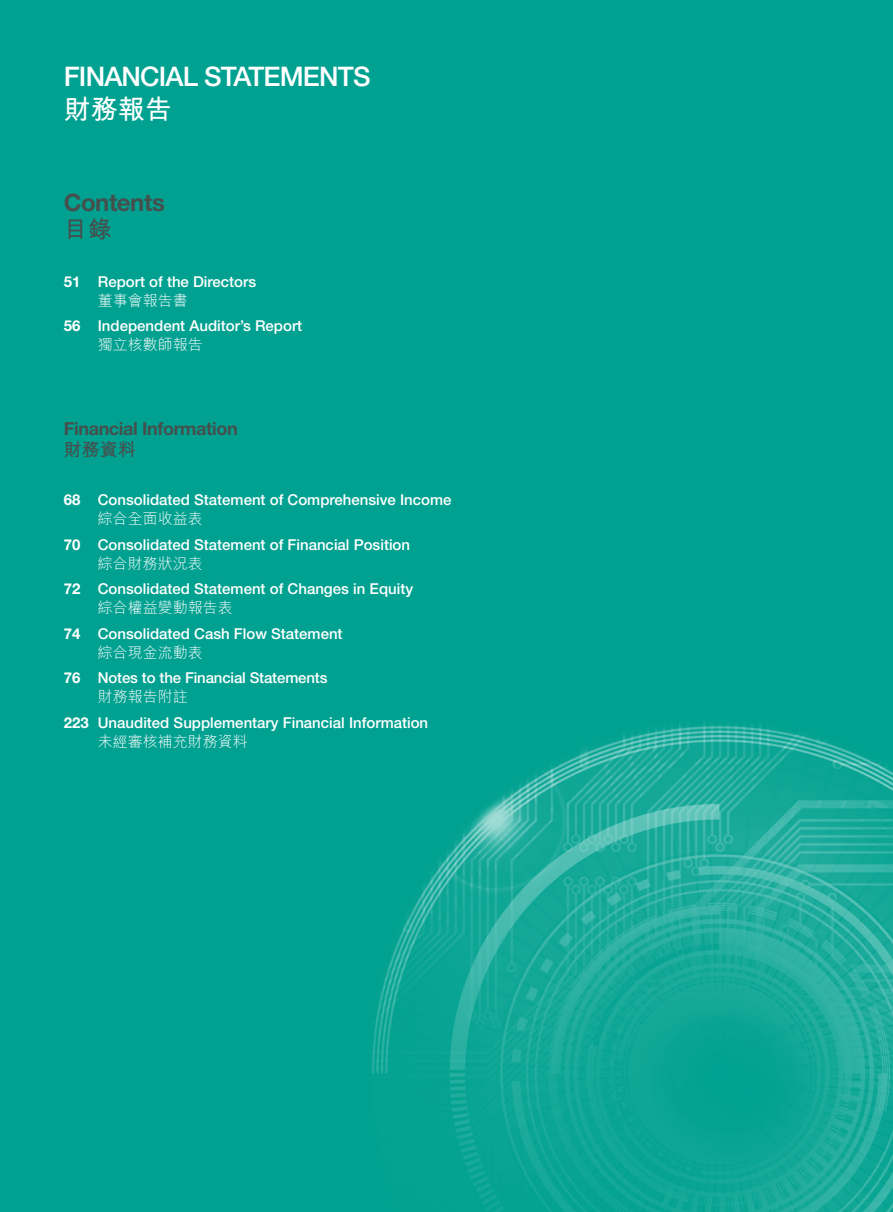
<style>
.page{position:relative;width:893px;height:1212px;background:#fff}
.page>*{position:absolute;margin:0;border:0;box-sizing:border-box;transform-origin:0 0}
.t1{font:500 27px "Helvetica Neue LT Std";letter-spacing:-.03em;color:#fff}
.t2{font:700 27px "M Hei HK";color:#fff}
.t3{font:700 24px "Helvetica Neue LT Std";letter-spacing:-.02em;color:#45504e}
.t4{font:700 24px "M Hei HK";color:#45504e}
.t5{font:700 18px "Helvetica Neue LT Std";letter-spacing:-.02em;color:#45504e}
.t6{font:700 18px "M Hei HK";color:#45504e}
.t7{font:500 15px "Helvetica Neue LT Std";color:#fff}
.t8{font:300 15px "M Hei HK";color:#fff}
.t9{font:700 15px "Helvetica Neue LT Std";color:#fff}
</style>
<div class="page">
<img style="left:0;top:0;width:893px;height:1212px">
<h1 class="t1" style="left:64px;top:60px;width:308px">FINANCIAL STATEMENTS</h1>
<h1 class="t2" style="left:64px;top:90px;width:109px">財務報告</h1>
<h2 class="t3" style="left:64px;top:188px;width:103px">Contents</h2>
<h2 class="t4" style="left:64px;top:212px;width:49px">目錄</h2>
<p class="t9" style="left:64px;top:272px;width:18px">51</p>
<p class="t9" style="left:64px;top:317px;width:18px">56</p>
<p class="t7" style="left:98px;top:272px;width:160px">Report of the Directors</p>
<p class="t8" style="left:98px;top:290px;width:91px">董事會報告書</p>
<p class="t7" style="left:98px;top:317px;width:206px">Independent Auditor’s Report</p>
<p class="t8" style="left:98px;top:334px;width:107px">獨立核數師報告</p>
<p class="t5" style="left:64px;top:417px;width:176px">Financial Information</p>
<p class="t6" style="left:64px;top:436px;width:73px">財務資料</p>
<p class="t9" style="left:64px;top:491px;width:18px">68</p>
<p class="t9" style="left:64px;top:535px;width:18px">70</p>
<p class="t9" style="left:64px;top:580px;width:18px">72</p>
<p class="t9" style="left:64px;top:624px;width:18px">74</p>
<p class="t9" style="left:64px;top:669px;width:18px">76</p>
<p class="t9" style="left:64px;top:713px;width:27px">223</p>
<p class="t7" style="left:98px;top:491px;width:355px">Consolidated Statement of Comprehensive Income</p>
<p class="t8" style="left:98px;top:508px;width:107px">綜合全面收益表</p>
<p class="t7" style="left:98px;top:535px;width:314px">Consolidated Statement of Financial Position</p>
<p class="t8" style="left:98px;top:553px;width:107px">綜合財務狀況表</p>
<p class="t7" style="left:98px;top:580px;width:317px">Consolidated Statement of Changes in Equity</p>
<p class="t8" style="left:98px;top:597px;width:137px">綜合權益變動報告表</p>
<p class="t7" style="left:98px;top:624px;width:246px">Consolidated Cash Flow Statement</p>
<p class="t8" style="left:98px;top:642px;width:107px">綜合現金流動表</p>
<p class="t7" style="left:98px;top:669px;width:231px">Notes to the Financial Statements</p>
<p class="t8" style="left:98px;top:686px;width:91px">財務報告附註</p>
<p class="t7" style="left:98px;top:713px;width:332px">Unaudited Supplementary Financial Information</p>
<p class="t8" style="left:98px;top:731px;width:152px">未經審核補充財務資料</p>
</div>
